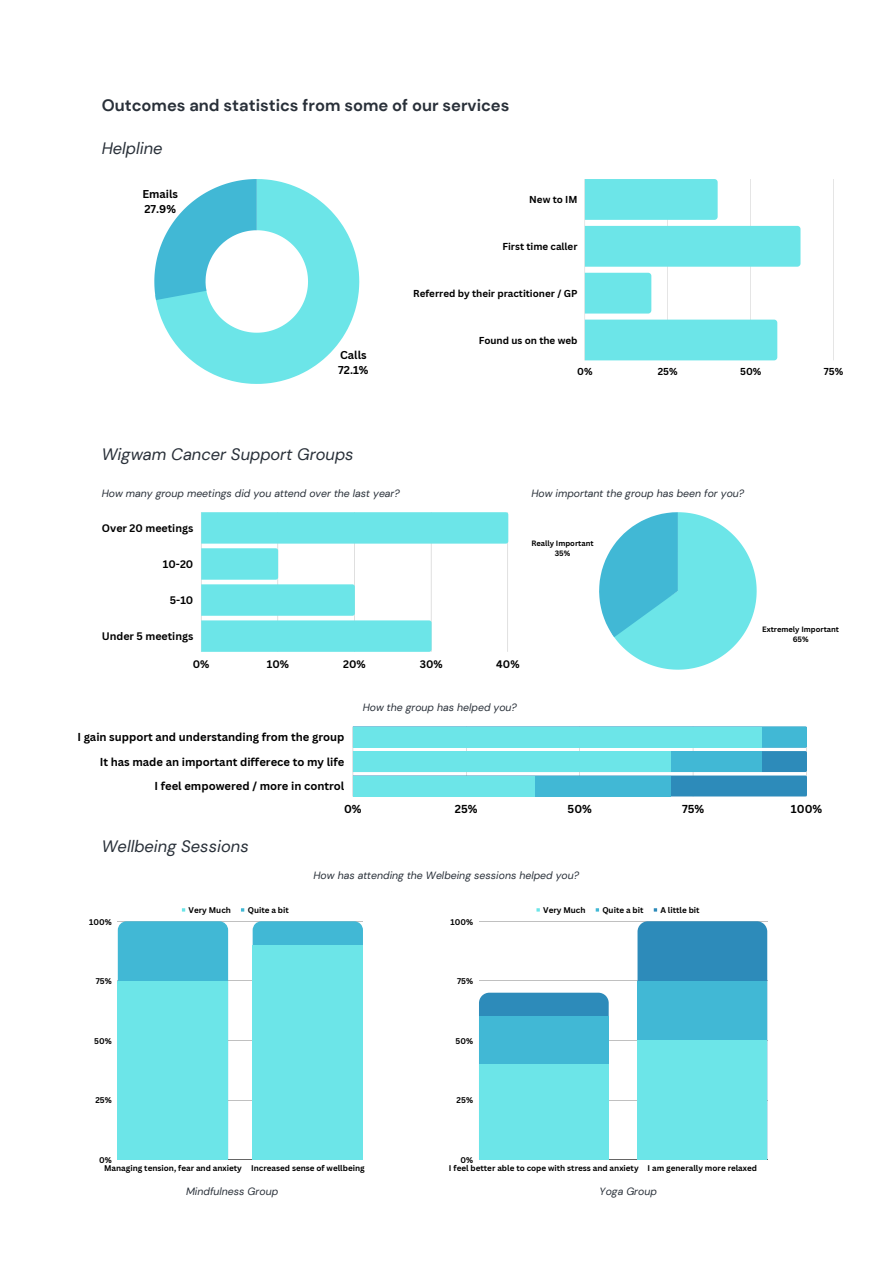
<style>
.page{position:relative;width:893px;height:1264px;background:#fff}
.page>*{position:absolute;margin:0;border:0;box-sizing:border-box;transform-origin:0 0}
.t1{font:italic 16.5px "DM Sans";color:#293039}
.t2{font:700 16.5px "DM Sans";color:#293039}
.t3{font:700 11.25px/24.5px "Canva Sans";color:#000;text-align:right}
.t4{font:700 11.1px/15.5px "Canva Sans";color:#000}
.t5{font:700 10.65px "Canva Sans";color:#000}
.t6{font:italic 10.5px "DM Sans";color:#293039}
.t7{font:700 9.75px "Canva Sans";color:#000}
.t8{font:700 8.1px "Canva Sans";color:#000}
.t9{font:700 7.5px/10.4px "Canva Sans";color:#000;text-align:center}
</style>
<div class="page">
<svg style="left:154px;top:179px;width:205px;height:205px"></svg>
<hr style="left:584px;top:179px;width:1px;height:181px;background:#000">
<hr style="left:667px;top:179px;width:1px;height:181px;background:#000">
<hr style="left:750px;top:179px;width:1px;height:181px;background:#000">
<hr style="left:833px;top:179px;width:1px;height:181px;background:#000">
<div style="left:584px;top:179px;width:133px;height:41px;background:#6ce5e8"></div>
<div style="left:584px;top:226px;width:216px;height:41px;background:#6ce5e8"></div>
<div style="left:584px;top:273px;width:67px;height:40px;background:#6ce5e8"></div>
<div style="left:584px;top:319px;width:193px;height:41px;background:#6ce5e8"></div>
<svg style="left:599px;top:512px;width:157px;height:157px"></svg>
<svg style="left:201px;top:512px;width:307px;height:140px"></svg>
<hr style="left:352px;top:726px;width:1px;height:70px;background:#000">
<hr style="left:806px;top:726px;width:1px;height:70px;background:#000">
<svg style="left:353px;top:726px;width:453px;height:70px"></svg>
<div style="left:353px;top:751px;width:408px;height:21px;background:#41b8d5"></div>
<div style="left:353px;top:775px;width:317px;height:21px;background:#41b8d5"></div>
<div style="left:353px;top:726px;width:408px;height:21px;background:#6ce5e8"></div>
<div style="left:353px;top:751px;width:317px;height:21px;background:#6ce5e8"></div>
<div style="left:353px;top:775px;width:181px;height:21px;background:#6ce5e8"></div>
<svg style="left:536px;top:908px;width:4px;height:3px"></svg>
<svg style="left:595px;top:908px;width:4px;height:3px"></svg>
<svg style="left:653px;top:908px;width:4px;height:3px"></svg>
<hr style="left:479px;top:921px;width:288px;height:1px;background:#000">
<hr style="left:479px;top:980px;width:288px;height:1px;background:#000">
<hr style="left:479px;top:1040px;width:288px;height:1px;background:#000">
<hr style="left:479px;top:1099px;width:288px;height:1px;background:#000">
<hr style="left:479px;top:1159px;width:288px;height:1px;background:#000">
<div style="left:479px;top:992px;width:129px;height:24px;background:#2d8bba"></div>
<div style="left:637px;top:921px;width:130px;height:59px;background:#2d8bba"></div>
<div style="left:479px;top:1016px;width:129px;height:143px;background:#41b8d5"></div>
<div style="left:637px;top:980px;width:130px;height:179px;background:#41b8d5"></div>
<div style="left:479px;top:1064px;width:129px;height:95px;background:#6ce5e8"></div>
<div style="left:637px;top:1040px;width:130px;height:119px;background:#6ce5e8"></div>
<hr style="left:118px;top:921px;width:245px;height:1px;background:#000">
<hr style="left:118px;top:980px;width:245px;height:1px;background:#000">
<hr style="left:118px;top:1040px;width:245px;height:1px;background:#000">
<hr style="left:118px;top:1099px;width:245px;height:1px;background:#000">
<hr style="left:118px;top:1159px;width:245px;height:1px;background:#000">
<div style="left:118px;top:921px;width:110px;height:59px;background:#41b8d5"></div>
<div style="left:252px;top:921px;width:111px;height:24px;background:#41b8d5"></div>
<div style="left:118px;top:980px;width:110px;height:179px;background:#6ce5e8"></div>
<div style="left:252px;top:945px;width:111px;height:214px;background:#6ce5e8"></div>
<h1 class="t2" style="left:102px;top:95px;width:409px">Outcomes and statistics from some of our services</h1>
<h1 class="t1" style="left:102px;top:138px;width:62px">Helpline</h1>
<h3 class="t4" style="left:142px;top:185px;width:37px">Emails<br>27.9%</h3>
<h3 class="t4" style="left:338px;top:346px;width:32px">Calls<br>72.1%</h3>
<h1 class="t1" style="left:102px;top:443px;width:253px">Wigwam Cancer Support Groups</h1>
<p class="t7" style="left:529px;top:193px;width:50px">New to IM</p>
<p class="t7" style="left:502px;top:239px;width:77px">First time caller</p>
<p class="t7" style="left:413px;top:286px;width:166px">Referred by their practitioner / GP</p>
<p class="t7" style="left:478px;top:333px;width:100px">Found us on the web</p>
<p class="t7" style="left:577px;top:364px;width:17px">0%</p>
<p class="t7" style="left:657px;top:364px;width:21px">25%</p>
<p class="t7" style="left:740px;top:364px;width:23px">50%</p>
<p class="t7" style="left:823px;top:364px;width:21px">75%</p>
<p class="t6" style="left:102px;top:486px;width:300px">How many group meetings did you attend over the last year?</p>
<p class="t6" style="left:531px;top:486px;width:214px">How important the group has been for you?</p>
<h3 class="t5" style="left:102px;top:520px;width:93px">Over 20 meetings</h3>
<h3 class="t5" style="left:163px;top:557px;width:32px">10-20</h3>
<h3 class="t5" style="left:170px;top:593px;width:25px">5-10</h3>
<h3 class="t5" style="left:102px;top:629px;width:93px">Under 5 meetings</h3>
<h3 class="t5" style="left:193px;top:656px;width:18px">0%</h3>
<h3 class="t5" style="left:267px;top:656px;width:24px">10%</h3>
<h3 class="t5" style="left:343px;top:656px;width:24px">20%</h3>
<h3 class="t5" style="left:420px;top:656px;width:24px">30%</h3>
<h3 class="t5" style="left:496px;top:656px;width:25px">40%</h3>
<p class="t9" style="left:531px;top:538px;width:64px">Really Important<br>35%</p>
<h2 class="t3" style="left:77px;top:724px;width:268px">I gain support and understanding from the group<br>It has made an important differece to my life<br>I feel empowered / more in control</h2>
<p class="t6" style="left:362px;top:700px;width:156px">How the group has helped you?</p>
<p class="t9" style="left:762px;top:623px;width:78px">Extremely Important<br>65%</p>
<h2 class="t3" style="left:344px;top:796px;width:19px">0%</h2>
<h2 class="t3" style="left:455px;top:796px;width:24px">25%</h2>
<h2 class="t3" style="left:567px;top:796px;width:26px">50%</h2>
<h2 class="t3" style="left:682px;top:796px;width:24px">75%</h2>
<h2 class="t3" style="left:790px;top:796px;width:33px">100%</h2>
<h1 class="t1" style="left:102px;top:835px;width:149px">Wellbeing Sessions</h1>
<p class="t8" style="left:188px;top:904px;width:44px">Very Much</p>
<p class="t8" style="left:248px;top:904px;width:43px">Quite a bit</p>
<p class="t6" style="left:313px;top:868px;width:267px">How has attending the Welbeing sessions helped you?</p>
<p class="t8" style="left:543px;top:904px;width:44px">Very Much</p>
<p class="t8" style="left:602px;top:904px;width:43px">Quite a bit</p>
<p class="t8" style="left:660px;top:904px;width:41px">A little bit</p>
<p class="t8" style="left:89px;top:915px;width:24px">100%</p>
<p class="t8" style="left:450px;top:915px;width:24px">100%</p>
<p class="t8" style="left:96px;top:975px;width:17px">75%</p>
<p class="t8" style="left:457px;top:975px;width:17px">75%</p>
<p class="t8" style="left:94px;top:1034px;width:19px">50%</p>
<p class="t8" style="left:455px;top:1034px;width:19px">50%</p>
<p class="t8" style="left:95px;top:1094px;width:18px">25%</p>
<p class="t8" style="left:456px;top:1094px;width:18px">25%</p>
<p class="t8" style="left:99px;top:1153px;width:14px">0%</p>
<p class="t8" style="left:460px;top:1153px;width:14px">0%</p>
<p class="t8" style="left:104px;top:1162px;width:262px">Managing tension, fear and anxiety Increased sense of wellbeing</p>
<p class="t8" style="left:449px;top:1162px;width:309px">I feel better able to cope with stress and anxiety I am generally more relaxed</p>
<p class="t6" style="left:186px;top:1184px;width:94px">Mindfulness Group</p>
<p class="t6" style="left:599px;top:1184px;width:59px">Yoga Group</p>
</div>
